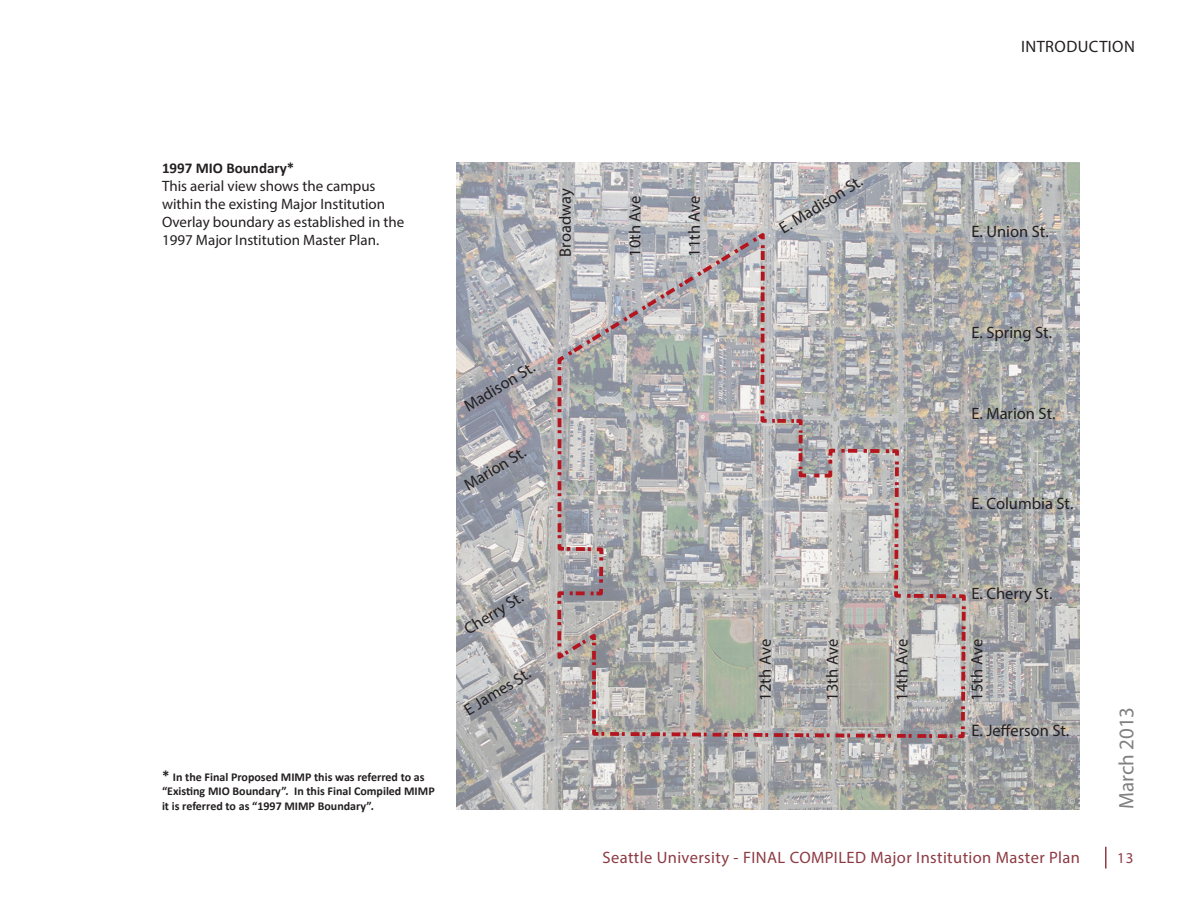
<style>
.page{position:relative;width:1188px;height:918px;background:#fff}
.page>*{position:absolute;margin:0;border:0;box-sizing:border-box;transform-origin:0 0}
.t1{font:21px "Myriad Pro";color:#808080}
.main_paragraph_style{font:16.5px "Myriad Pro";color:#231f20}
.t2{font:16.5px "Myriad Pro";letter-spacing:.025em;color:#8d3a43}
.main_paragraph_style-2{font:16.5px "Myriad Pro";letter-spacing:.025em;color:#231f20}
.t3{font:15px/18px "Myriad Pro";color:#231f20}
.t4{font:700 15px "Calibri";color:#231f20}
.t5{font:15px "Myriad Pro";color:#8d3a43}
.t6{font:700 12px/14.4px "Calibri";color:#231f20}
.s1{font-size:15px}
</style>
<div class="page">
<hr style="left:1105px;top:847px;width:2px;height:22px;background:#8d3a43">
<img style="left:456px;top:162px;width:624px;height:648px">
<svg style="left:556px;top:228px;width:412px;height:512px;background:#b4b1b1"></svg>
<p class="main_paragraph_style-2" style="left:1021px;top:36px;width:115px">INTRODUCTION</p>
<p class="t4" style="left:162px;top:159px;width:134px">1997 MIO Boundary*</p>
<p class="t3" style="left:162px;top:177px;width:244px">This aerial view shows the campus within the existing Major Institution Overlay boundary as established in the 1997 Major Institution Master Plan.</p>
<p class="main_paragraph_style" style="left:555px;top:257px;width:70px;rotate:-90deg">Broadway</p>
<p class="main_paragraph_style" style="left:775px;top:221px;width:96px;rotate:-32deg">E. Madison St.</p>
<p class="main_paragraph_style" style="left:625px;top:257px;width:63px;rotate:-90deg">10th Ave</p>
<p class="main_paragraph_style" style="left:684px;top:257px;width:63px;rotate:-90deg">11th Ave</p>
<p class="main_paragraph_style" style="left:460px;top:399px;width:81px;rotate:-32deg">Madison St.</p>
<p class="main_paragraph_style" style="left:460px;top:478px;width:71px;rotate:-32deg">Marion St.</p>
<p class="t6" style="left:162px;top:770px;width:274px"><span class="s1">*</span> In the Final Proposed MIMP this was referred to as “Existing MIO Boundary”. In this Final Compiled MIMP it is referred to as “1997 MIMP Boundary”.</p>
<p class="main_paragraph_style" style="left:460px;top:622px;width:68px;rotate:-32deg">Cherry St.</p>
<p class="main_paragraph_style" style="left:460px;top:703px;width:76px;rotate:-32deg">E James St.</p>
<p class="main_paragraph_style" style="left:755px;top:701px;width:63px;rotate:-90deg">12th Ave</p>
<p class="main_paragraph_style" style="left:822px;top:701px;width:63px;rotate:-90deg">13th Ave</p>
<p class="main_paragraph_style" style="left:971px;top:221px;width:79px">E. Union St.</p>
<p class="main_paragraph_style" style="left:971px;top:322px;width:82px">E. Spring St.</p>
<p class="main_paragraph_style" style="left:971px;top:404px;width:86px">E. Marion St.</p>
<p class="main_paragraph_style" style="left:971px;top:493px;width:104px">E. Columbia St.</p>
<p class="main_paragraph_style" style="left:971px;top:583px;width:83px">E. Cherry St.</p>
<p class="main_paragraph_style" style="left:892px;top:701px;width:63px;rotate:-90deg">14th Ave</p>
<p class="main_paragraph_style" style="left:967px;top:701px;width:63px;rotate:-90deg">15th Ave</p>
<p class="main_paragraph_style" style="left:971px;top:721px;width:99px">E. Jefferson St.</p>
<p class="t1" style="left:1113px;top:809px;width:104px;rotate:-90deg">March 2013</p>
<p class="t2" style="left:602px;top:847px;width:479px">Seattle University - FINAL COMPILED Major Institution Master Plan</p>
<p class="t5" style="left:1117px;top:849px;width:18px">13</p>
</div>
